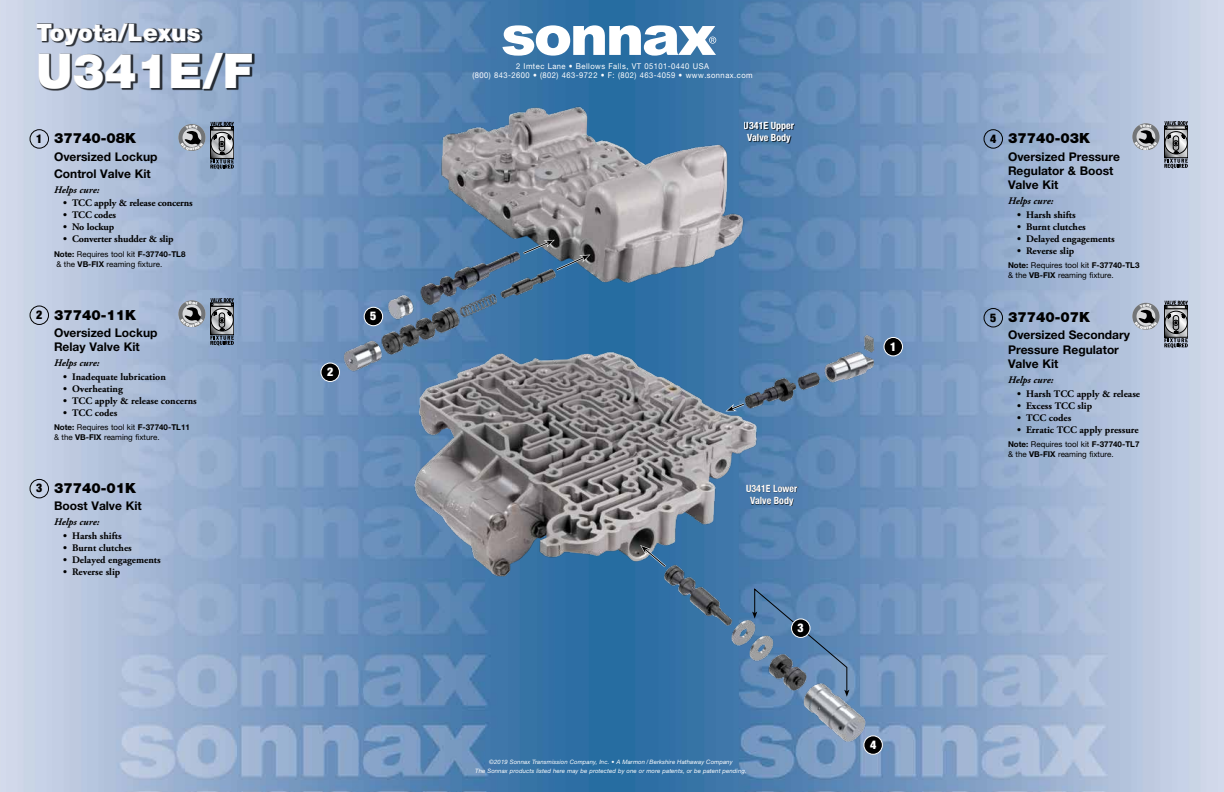
<style>
.page{position:relative;width:1224px;height:792px;background:#fff}
.page>*{position:absolute;margin:0;border:0;box-sizing:border-box;transform-origin:0 0}
.t1{font:900 48px "Helvetica Neue LT Std";color:#fff}
.t2{font:900 24px "Helvetica Neue LT Std";color:#fff}
.t3{font:900 14px "Helvetica Neue LT Std";color:#000}
.t4{font:700 12px/14.4px "Helvetica Neue LT Std";color:#000}
.t5{font:900 condensed 12px "Helvetica Neue LT Std";color:#000}
.t6{font:900 condensed 12px "Helvetica Neue LT Std";color:#fff}
.t7{font:700 10px "Adobe Garamond Pro";color:#000}
.t8{font:italic 700 10px "Adobe Garamond Pro";color:#000}
.t9{font:700 condensed 10px/12px "Helvetica Neue LT Std";color:#fff;text-align:center}
.t10{font:8px/10px "Helvetica Neue LT Std";color:#000}
.t11{font:8px/9px "Helvetica Neue LT Std";letter-spacing:.06em;color:#fff;text-align:center;scale:.95 1}
.t12{font:italic 6px/9px "Helvetica Neue LT Std";letter-spacing:.015em;color:#fff;text-align:center}
.s1{font-weight:700}
</style>
<div class="page">
<img style="left:0;top:0;width:1224px;height:792px">
<svg style="left:502px;top:25px;width:214px;height:31px"></svg>
<div style="left:984px;top:129px;width:19px;height:20px;border:1px solid #000;border-radius:50%"></div>
<div style="left:984px;top:308px;width:19px;height:19px;border:1px solid #000;border-radius:50%"></div>
<div style="left:37px;top:23px;width:218px;height:68px;background:#000;opacity:.75"></div>
<div style="left:30px;top:129px;width:19px;height:20px;border:1px solid #000;border-radius:50%"></div>
<div style="left:30px;top:305px;width:19px;height:20px;border:1px solid #000;border-radius:50%"></div>
<div style="left:30px;top:479px;width:19px;height:19px;border:1px solid #000;border-radius:50%"></div>
<img style="left:318px;top:90px;width:588px;height:655px">
<div style="left:864px;top:736px;width:18px;height:18px;background:#000;border-radius:50%"></div>
<div style="left:863px;top:735px;width:20px;height:20px;border:1px solid #fff;border-radius:50%"></div>
<div style="left:884px;top:337px;width:18px;height:19px;background:#000;border-radius:50%"></div>
<div style="left:884px;top:337px;width:19px;height:19px;border:1px solid #fff;border-radius:50%"></div>
<div style="left:321px;top:363px;width:18px;height:19px;background:#000;border-radius:50%"></div>
<div style="left:320px;top:363px;width:20px;height:19px;border:1px solid #fff;border-radius:50%"></div>
<svg style="left:726px;top:402px;width:20px;height:9px"></svg>
<svg style="left:640px;top:545px;width:28px;height:24px"></svg>
<div style="left:364px;top:307px;width:19px;height:19px;background:#000;border-radius:50%"></div>
<div style="left:364px;top:307px;width:19px;height:19px;border:1px solid #fff;border-radius:50%"></div>
<svg style="left:521px;top:240px;width:69px;height:32px;background:#4b6b85"></svg>
<svg style="left:752px;top:587px;width:97px;height:110px;background:#6184aa"></svg>
<div style="left:792px;top:619px;width:18px;height:18px;background:#000;border-radius:50%"></div>
<div style="left:791px;top:618px;width:20px;height:20px;border:1px solid #fff;border-radius:50%"></div>
<svg style="left:1132px;top:121px;width:56px;height:48px;background:#9096a0"></svg>
<svg style="left:1132px;top:301px;width:56px;height:47px;background:#8f959f"></svg>
<svg style="left:178px;top:122px;width:56px;height:47px;background:#7f8997"></svg>
<svg style="left:178px;top:298px;width:56px;height:48px;background:#7f8a98"></svg>
<h2 class="t2" style="left:36px;top:18px;width:166px">Toyota/Lexus</h2>
<h1 class="t1" style="left:36px;top:42px;width:219px">U341E/F</h1>
<p class="t5" style="left:36px;top:131px;width:8px">1</p>
<h3 class="t3" style="left:54px;top:130px;width:84px">37740-08K</h3>
<p class="t4" style="left:54px;top:147px;width:105px;line-height:17.3px">Oversized Lockup<br>Control Valve Kit</p>
<p class="t8" style="left:54px;top:184px;width:47px">Helps cure:</p>
<p class="t7" style="left:63px;top:197px;width:131px">• TCC apply &amp; release concerns</p>
<p class="t7" style="left:63px;top:209px;width:55px">• TCC codes</p>
<p class="t7" style="left:63px;top:221px;width:53px">• No lockup</p>
<p class="t7" style="left:63px;top:233px;width:112px">• Converter shudder &amp; slip</p>
<p class="t10" style="left:56px;top:249px;width:130px;text-indent:-2px"><span class="s1">Note:</span> Requires tool kit <span class="s1">F-37740-TL8 </span>&amp; the <span class="s1">VB-FIX</span> reaming fixture.</p>
<p class="t5" style="left:36px;top:307px;width:8px">2</p>
<h3 class="t3" style="left:54px;top:306px;width:84px">37740-11K</h3>
<p class="t4" style="left:54px;top:325px;width:105px">Oversized Lockup<br>Relay Valve Kit</p>
<p class="t8" style="left:54px;top:357px;width:47px">Helps cure:</p>
<p class="t7" style="left:63px;top:371px;width:104px">• Inadequate lubrication</p>
<p class="t7" style="left:63px;top:383px;width:61px">• Overheating</p>
<p class="t7" style="left:63px;top:395px;width:135px">• TCC apply &amp; release concerns</p>
<p class="t7" style="left:63px;top:407px;width:56px">• TCC codes</p>
<p class="t10" style="left:54px;top:422px;width:137px"><span class="s1">Note:</span> Requires tool kit <span class="s1">F-37740-TL11 </span>&amp; the <span class="s1">VB-FIX</span> reaming fixture.</p>
<p class="t6" style="left:327px;top:364px;width:8px">2</p>
<p class="t6" style="left:370px;top:309px;width:8px">5</p>
<p class="t11" style="left:472px;top:62px;width:296px">2 Imtec Lane • Bellows Falls, VT 05101-0440 USA<br>(800) 843-2600 • (802) 463-9722 • F: (802) 463-4059 • www.sonnax.com</p>
<p class="t9" style="left:744px;top:119px;width:52px">U341E Upper<br>Valve Body</p>
<h3 class="t3" style="left:54px;top:480px;width:84px">37740-01K</h3>
<p class="t4" style="left:54px;top:499px;width:89px">Boost Valve Kit</p>
<p class="t8" style="left:54px;top:516px;width:47px">Helps cure:</p>
<p class="t7" style="left:63px;top:530px;width:60px">• Harsh shifts</p>
<p class="t7" style="left:63px;top:542px;width:70px">• Burnt clutches</p>
<p class="t7" style="left:63px;top:554px;width:99px">• Delayed engagements</p>
<p class="t7" style="left:63px;top:566px;width:59px">• Reverse slip</p>
<p class="t5" style="left:36px;top:481px;width:8px">3</p>
<p class="t9" style="left:746px;top:482px;width:53px">U341E Lower<br>Valve Body</p>
<p class="t12" style="left:475px;top:757px;width:273px">©2019 Sonnax Transmission Company, Inc. • A Marmon / Berkshire Hathaway Company<br>The Sonnax products listed here may be protected by one or more patents, or be patent pending.</p>
<p class="t6" style="left:798px;top:620px;width:8px">3</p>
<p class="t6" style="left:890px;top:339px;width:8px">1</p>
<p class="t6" style="left:870px;top:737px;width:8px">4</p>
<p class="t5" style="left:990px;top:131px;width:8px">4</p>
<p class="t5" style="left:990px;top:310px;width:8px">5</p>
<h3 class="t3" style="left:1008px;top:130px;width:84px">37740-03K</h3>
<p class="t4" style="left:1008px;top:149px;width:113px">Oversized Pressure<br>Regulator &amp; Boost<br>Valve Kit</p>
<p class="t8" style="left:1008px;top:195px;width:47px">Helps cure:</p>
<p class="t7" style="left:1017px;top:209px;width:60px">• Harsh shifts</p>
<p class="t7" style="left:1017px;top:221px;width:70px">• Burnt clutches</p>
<p class="t7" style="left:1017px;top:233px;width:99px">• Delayed engagements</p>
<p class="t7" style="left:1017px;top:245px;width:59px">• Reverse slip</p>
<p class="t10" style="left:1008px;top:260px;width:133px"><span class="s1">Note:</span> Requires tool kit <span class="s1">F-37740-TL3 </span>&amp; the <span class="s1">VB-FIX</span> reaming fixture.</p>
<h3 class="t3" style="left:1008px;top:309px;width:84px">37740-07K</h3>
<p class="t4" style="left:1008px;top:328px;width:123px">Oversized Secondary<br>Pressure Regulator<br>Valve Kit</p>
<p class="t8" style="left:1008px;top:374px;width:47px">Helps cure:</p>
<p class="t7" style="left:1017px;top:388px;width:125px">• Harsh TCC apply &amp; release</p>
<p class="t7" style="left:1017px;top:400px;width:77px">• Excess TCC slip</p>
<p class="t7" style="left:1017px;top:412px;width:56px">• TCC codes</p>
<p class="t7" style="left:1017px;top:424px;width:123px">• Erratic TCC apply pressure</p>
<p class="t10" style="left:1008px;top:439px;width:133px"><span class="s1">Note:</span> Requires tool kit <span class="s1">F-37740-TL7 </span>&amp; the <span class="s1">VB-FIX</span> reaming fixture.</p>
</div>
